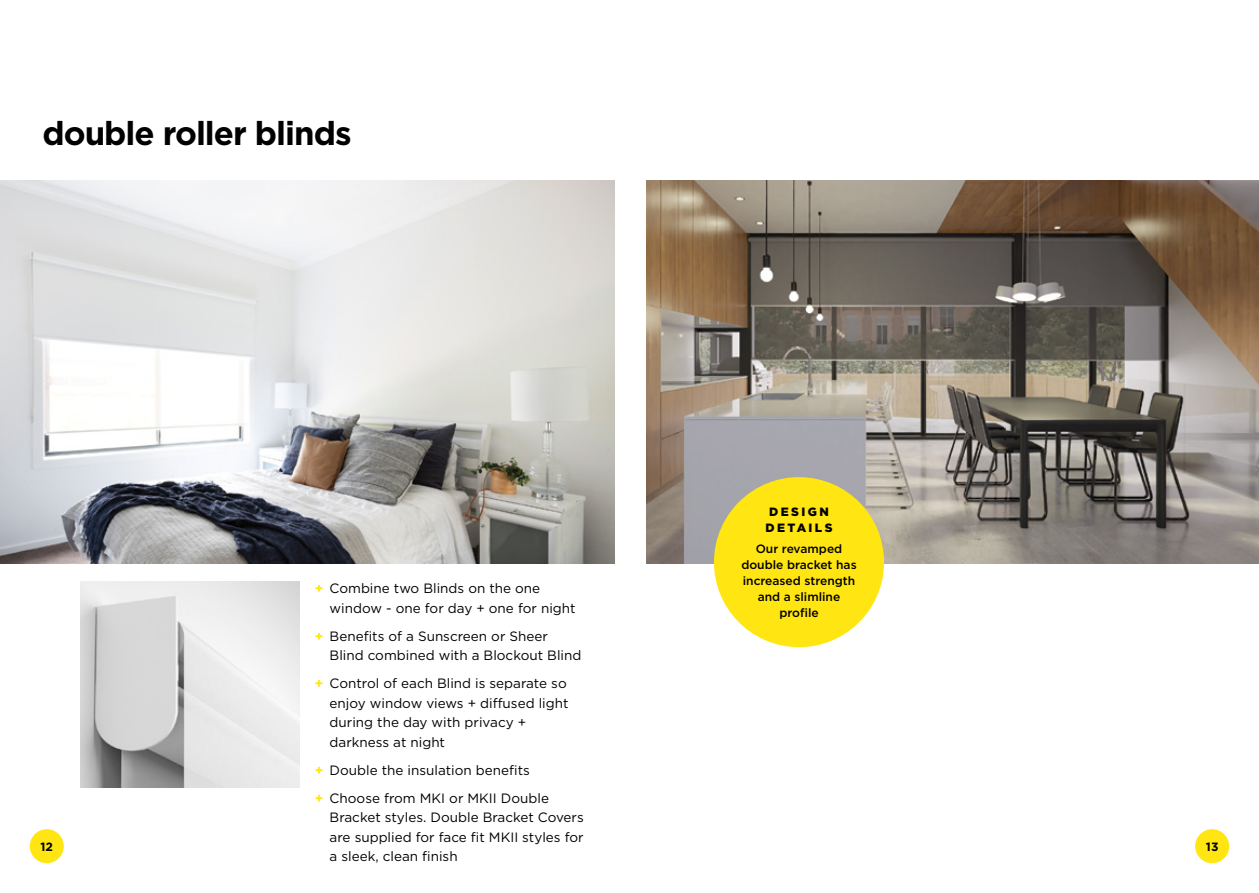
<style>
.page{position:relative;width:1259px;height:893px;background:#fff}
.page>*{position:absolute;margin:0;border:0;box-sizing:border-box;transform-origin:0 0}
.t1{font:700 33px "Gotham";letter-spacing:-.03em;color:#000}
.t2{font:13.5px/19.5px "Gotham";color:#000}
.t3{font:500 12px/16px "Gotham";color:#000;text-align:center}
.t4{font:900 12px/16px "Gotham";letter-spacing:.2em;color:#000;text-align:center}
.t5{font:700 12px "Gotham";color:#000}
.s1{font-weight:700;color:#ffe512}
</style>
<div class="page">
<div style="left:30px;top:829px;width:34px;height:34px;background:#ffe512;border-radius:50%"></div>
<div style="left:1195px;top:829px;width:34px;height:34px;background:#ffe512;border-radius:50%"></div>
<img style="left:646px;top:180px;width:613px;height:384px">
<svg style="left:706px;top:469px;width:186px;height:179px;background:#f0dd4e"></svg>
<img style="left:0;top:180px;width:614px;height:384px">
<img style="left:81px;top:582px;width:219px;height:206px">
<h1 class="t1" style="left:43px;top:112px;width:310px">double roller blinds</h1>
<p class="t4" style="left:765px;top:503px;width:69px">DESIGN<br>DETAILS</p>
<p class="t3" style="left:741px;top:541px;width:117px">Our revamped double bracket has increased strength and a slimline profile</p>
<p class="t2" style="left:330px;top:579px;width:247px;text-indent:-15px"><span class="s1">+</span> Combine two Blinds on the one window - one for day + one for night</p>
<p class="t2" style="left:330px;top:626px;width:253px;text-indent:-15px"><span class="s1">+</span> Benefits of a Sunscreen or Sheer<br>Blind combined with a Blockout Blind</p>
<p class="t2" style="left:330px;top:673px;width:240px;text-indent:-15px"><span class="s1">+</span> Control of each Blind is separate so enjoy window views + diffused light during the day with privacy + darkness at night</p>
<p class="t2" style="left:315px;top:756px;width:236px;line-height:28px"><span class="s1">+</span> Double the insulation benefits<br><span class="s1">+</span> Choose from MKI or MKII Double</p>
<p class="t2" style="left:330px;top:807px;width:256px;text-align:justify">Bracket styles. Double Bracket Covers are supplied for face fit MKII styles for a sleek, clean finish</p>
<p class="t5" style="left:41px;top:839px;width:14px">12</p>
<p class="t5" style="left:1206px;top:839px;width:14px">13</p>
</div>
